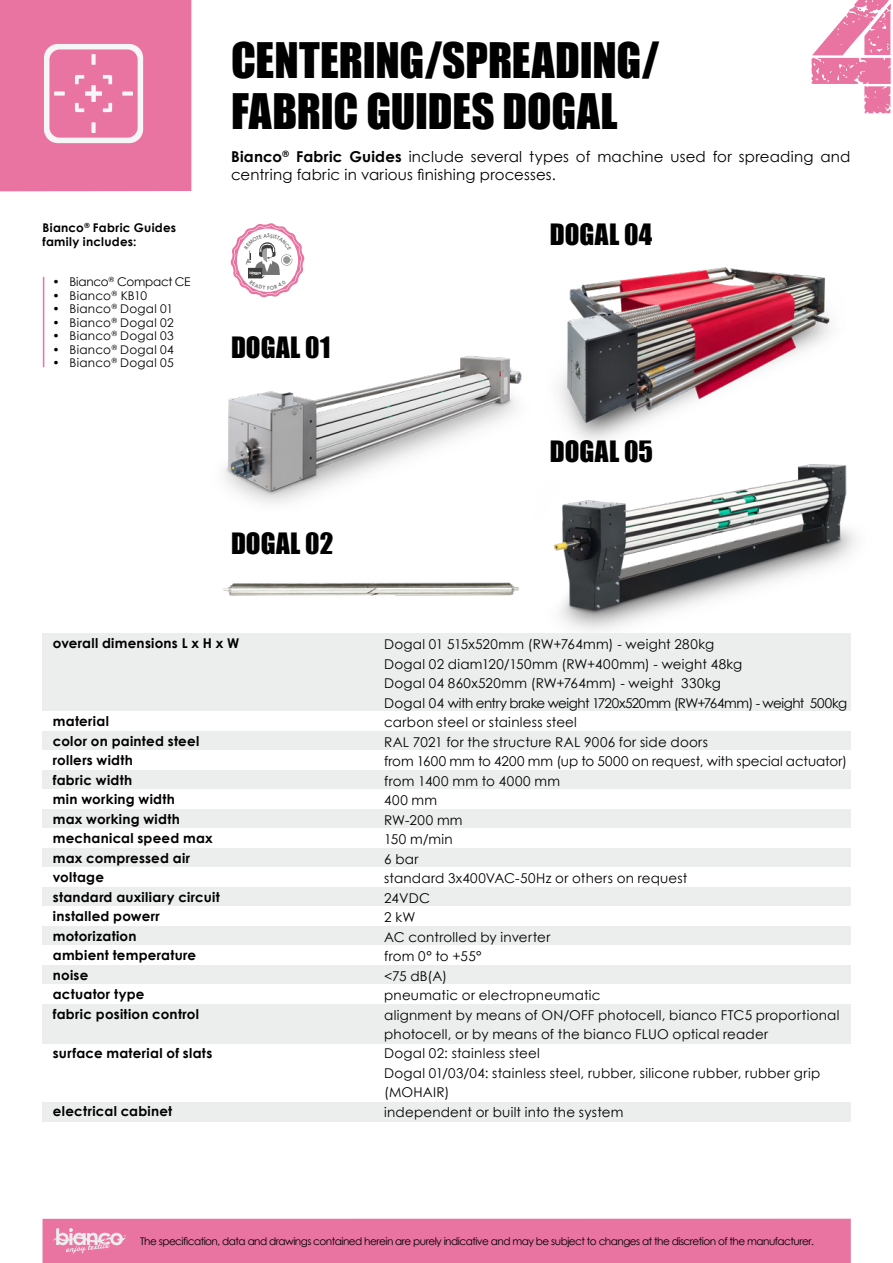
<style>
.page{position:relative;width:893px;height:1263px;background:#fff}
.page>*{position:absolute;margin:0;border:0;box-sizing:border-box;transform-origin:0 0}
.t1{font:163.05px "Captureit";color:#e973a1}
.t2{font:45px/51px "Impact";letter-spacing:-.005em;color:#000}
.t3{font:27px "Impact";letter-spacing:.01em;color:#000}
.t4{font:15px/18px "Century Gothic";letter-spacing:.01em;color:#000}
.t5{font:13.5px/19.5px "Century Gothic";letter-spacing:.015em;color:#000}
.t6{font:700 13.5px/19.5px "Century Gothic";letter-spacing:.02em;color:#000}
.t7{font:12px "Century Gothic";letter-spacing:.025em;color:#000}
.t8{font:700 12px/13.5px "Century Gothic";letter-spacing:.025em;color:#000}
.t9{font:12px "Century Gothic";letter-spacing:-.02em;color:#000}
.t10{font:10.5px "Century Gothic";letter-spacing:-.05em;color:#000}
.s1{font-weight:700}
</style>
<div class="page">
<div style="left:43px;top:1219px;width:808px;height:44px;background:#e973a1"></div>
<svg style="left:53px;top:1228px;width:73px;height:25px"></svg>
<div style="left:0;top:0;width:191px;height:191px;background:#e973a1"></div>
<img style="left:224px;top:355px;width:298px;height:149px">
<img style="left:509px;top:450px;width:347px;height:184px">
<img style="left:223px;top:574px;width:299px;height:33px">
<div style="left:43px;top:887px;width:808px;height:19px;background:#eceded"></div>
<div style="left:43px;top:731px;width:808px;height:19px;background:#eceded"></div>
<div style="left:43px;top:634px;width:808px;height:78px;background:#eceded"></div>
<div style="left:43px;top:926px;width:808px;height:19px;background:#eceded"></div>
<div style="left:43px;top:770px;width:808px;height:19px;background:#eceded"></div>
<div style="left:43px;top:965px;width:808px;height:19px;background:#eceded"></div>
<div style="left:43px;top:1102px;width:808px;height:20px;background:#eceded"></div>
<div style="left:43px;top:809px;width:808px;height:19px;background:#eceded"></div>
<div style="left:43px;top:1004px;width:808px;height:40px;background:#eceded"></div>
<div style="left:43px;top:711px;width:808px;height:20px;background:#fff"></div>
<div style="left:43px;top:848px;width:808px;height:19px;background:#eceded"></div>
<svg style="left:44px;top:44px;width:99px;height:99px"></svg>
<img style="left:544px;top:267px;width:301px;height:188px">
<hr style="left:43px;top:277px;width:1px;height:90px;background:#e973a1">
<svg style="left:230px;top:223px;width:75px;height:75px"></svg>
<p class="t8" style="left:43px;top:221px;width:135px">Bianco<sup>®</sup> Fabric Guides family includes:</p>
<p class="t9" style="left:53px;top:274px;width:140px">• Bianco<sup>®</sup> Compact CE</p>
<p class="t7" style="left:53px;top:287px;width:96px">• Bianco<sup>®</sup> KB10</p>
<p class="t7" style="left:53px;top:301px;width:122px">• Bianco<sup>®</sup> Dogal 01</p>
<p class="t7" style="left:53px;top:314px;width:123px">• Bianco<sup>®</sup> Dogal 02</p>
<p class="t7" style="left:53px;top:328px;width:123px">• Bianco<sup>®</sup> Dogal 03</p>
<p class="t7" style="left:53px;top:341px;width:123px">• Bianco<sup>®</sup> Dogal 04</p>
<p class="t7" style="left:53px;top:355px;width:123px">• Bianco<sup>®</sup> Dogal 05</p>
<h1 class="t1" style="left:812px;top:-35px;width:87px">4</h1>
<p class="t4" style="left:231px;top:147px;width:621px"><span class="s1">Bianco</span><sup>®</sup> <span class="s1">Fabric Guides</span> include several types of machine used for spreading and centring fabric in various finishing processes.</p>
<h2 class="t2" style="left:231px;top:34px;width:430px">CENTERING/SPREADING/<br>FABRIC GUIDES DOGAL</h2>
<h3 class="t3" style="left:231px;top:327px;width:101px">DOGAL 01</h3>
<h3 class="t3" style="left:231px;top:523px;width:104px">DOGAL 02</h3>
<h3 class="t3" style="left:550px;top:213px;width:104px">DOGAL 04</h3>
<h3 class="t3" style="left:550px;top:431px;width:105px">DOGAL 05</h3>
<p class="t6" style="left:53px;top:633px;width:188px">overall dimensions L x H x W</p>
<p class="t6" style="left:53px;top:711px;width:168px">material<br>color on painted steel rollers width<br>fabric width<br>min working width<br>max working width mechanical speed max max compressed air voltage<br>standard auxiliary circuit installed powerr motorization<br>ambient temperature noise<br>actuator type<br>fabric position control</p>
<p class="t6" style="left:53px;top:1042px;width:161px">surface material of slats</p>
<p class="t6" style="left:53px;top:1101px;width:121px">electrical cabinet</p>
<p class="t5" style="left:384px;top:634px;width:465px">Dogal 01 515x520mm (RW+764mm) - weight 280kg<br>Dogal 02 diam120/150mm (RW+400mm) - weight 48kg<br>Dogal 04 860x520mm (RW+764mm) - weight 330kg<br>Dogal 04 with entry brake weight 1720x520mm (RW+764mm) - weight 500kg carbon steel or stainless steel<br>RAL 7021 for the structure RAL 9006 for side doors<br>from 1600 mm to 4200 mm (up to 5000 on request, with special actuator) from 1400 mm to 4000 mm<br>400 mm<br>RW-200 mm<br>150 m/min<br>6 bar<br>standard 3x400VAC-50Hz or others on request<br>24VDC<br>2 kW<br>AC controlled by inverter<br>from 0° to +55°<br>&lt;75 dB(A)<br>pneumatic or electropneumatic<br>alignment by means of ON/OFF photocell, bianco FTC5 proportional photocell, or by means of the bianco FLUO optical reader<br>Dogal 02: stainless steel<br>Dogal 01/03/04: stainless steel, rubber, silicone rubber, rubber grip (MOHAIR)<br>independent or built into the system</p>
<p class="t10" style="left:140px;top:1233px;width:675px">The specification, data and drawings contained herein are purely indicative and may be subject to changes at the discretion of the manufacturer.</p>
</div>
